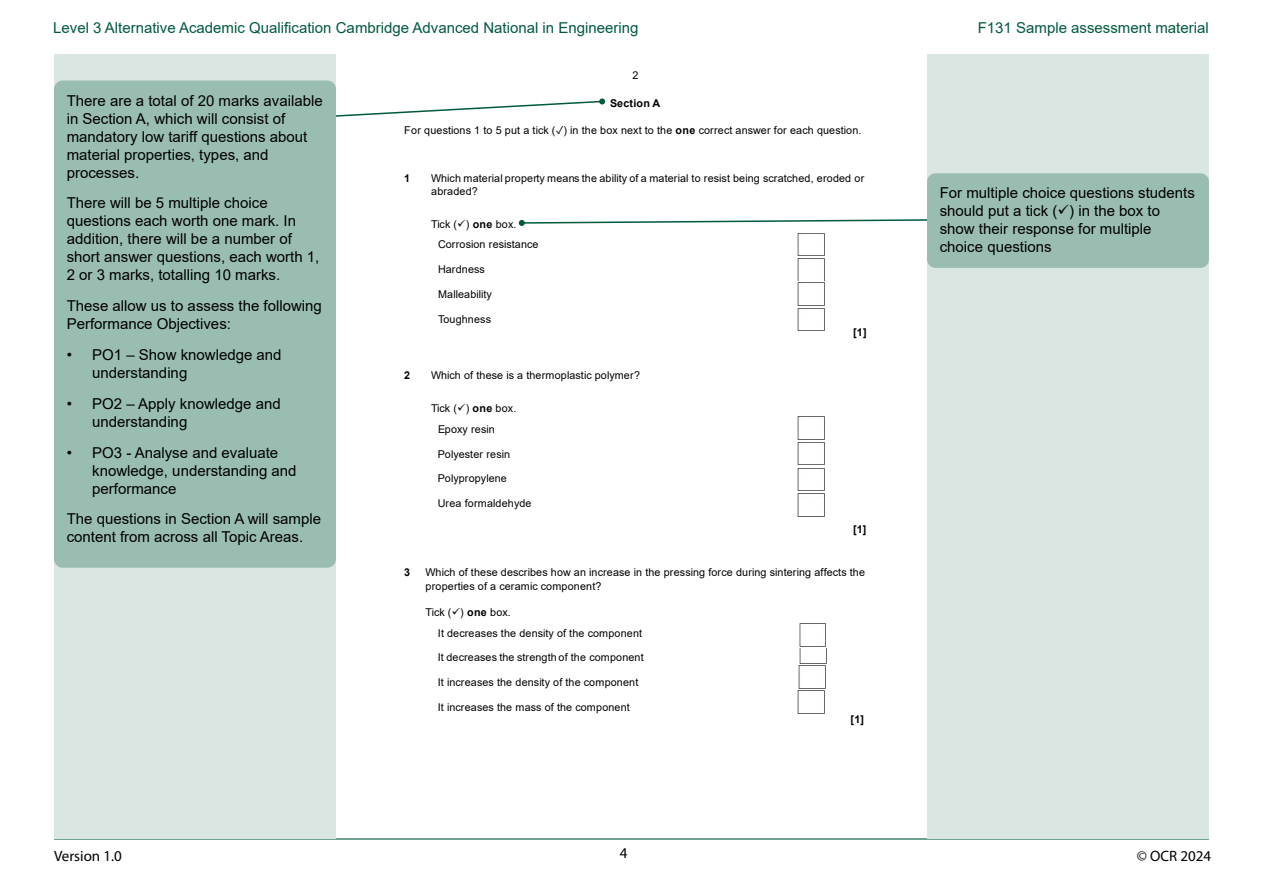
<style>
.page{position:relative;width:1263px;height:893px;background:#fff}
.page>*{position:absolute;margin:0;border:0;box-sizing:border-box;transform-origin:0 0}
.body_copy{font:15px/18px "Arial";color:#000}
.t1{font:15px "Arial";color:#015a3c}
.t2{font:15px "Myriad Pro";color:#000}
.t3{font:10.8px/20.7px "Arial";letter-spacing:.015em;color:#000}
.t4{font:700 10.8px "Arial";letter-spacing:.015em;color:#000}
.s1{font-weight:700}
</style>
<div class="page">
<hr style="left:54px;top:838px;width:1155px;height:1px;background:#015a3c">
<div style="left:927px;top:54px;width:282px;height:784px;background:#d9e6e2"></div>
<div style="left:54px;top:54px;width:282px;height:784px;background:#d9e6e2"></div>
<img style="left:797px;top:233px;width:28px;height:98px">
<img style="left:797px;top:416px;width:28px;height:101px">
<img style="left:797px;top:648px;width:30px;height:66px">
<img style="left:799px;top:623px;width:27px;height:24px">
<svg style="left:336px;top:98px;width:269px;height:19px"></svg>
<svg style="left:519px;top:219px;width:408px;height:7px"></svg>
<div style="left:54px;top:81px;width:282px;height:487px;background:#9abdb1;border-radius:9px"></div>
<div style="left:927px;top:173px;width:282px;height:95px;background:#9abdb1;border-radius:9px"></div>
<p class="t1" style="left:53px;top:18px;width:587px">Level 3 Alternative Academic Qualification Cambridge Advanced National in Engineering</p>
<p class="t1" style="left:978px;top:18px;width:232px">F131 Sample assessment material</p>
<p class="t3" style="left:633px;top:65px;width:7px">2</p>
<p class="t4" style="left:610px;top:96px;width:52px">Section A</p>
<p class="t3" style="left:404px;top:120px;width:459px">For questions 1 to 5 put a tick (✓) in the box next to the <span class="s1">one</span> correct answer for each question.</p>
<p class="t4" style="left:404px;top:171px;width:7px">1</p>
<p class="t3" style="left:431px;top:172px;width:435px;line-height:12.3px">Which material property means the ability of a material to resist being scratched, eroded or abraded?</p>
<p class="t3" style="left:438px;top:213px;width:102px;text-indent:-7px">Tick (✓) <span class="s1">one</span> box.<br>Corrosion resistance</p>
<p class="t3" style="left:438px;top:259px;width:48px">Hardness</p>
<p class="t3" style="left:438px;top:283px;width:55px">Malleability</p>
<p class="t3" style="left:438px;top:309px;width:55px">Toughness</p>
<p class="t4" style="left:853px;top:325px;width:15px">[1]</p>
<p class="t4" style="left:404px;top:368px;width:7px">2</p>
<p class="t3" style="left:431px;top:365px;width:210px">Which of these is a thermoplastic polymer?</p>
<p class="t3" style="left:438px;top:398px;width:80px;text-indent:-7px">Tick (✓) <span class="s1">one</span> box.<br>Epoxy resin</p>
<p class="t3" style="left:438px;top:443px;width:74px">Polyester resin</p>
<p class="t3" style="left:438px;top:468px;width:70px">Polypropylene</p>
<p class="t3" style="left:438px;top:493px;width:95px">Urea formaldehyde</p>
<p class="t4" style="left:853px;top:521px;width:15px">[1]</p>
<p class="t4" style="left:404px;top:564px;width:7px">3</p>
<p class="t3" style="left:426px;top:565px;width:441px;line-height:13.8px">Which of these describes how an increase in the pressing force during sintering affects the properties of a ceramic component?</p>
<p class="t3" style="left:438px;top:602px;width:206px;text-indent:-12px">Tick (✓) <span class="s1">one</span> box.<br>It decreases the density of the component</p>
<p class="t3" style="left:438px;top:647px;width:207px">It decreases the strength of the component</p>
<p class="t3" style="left:438px;top:672px;width:202px">It increases the density of the component</p>
<p class="t3" style="left:438px;top:697px;width:194px">It increases the mass of the component</p>
<p class="t4" style="left:851px;top:712px;width:15px">[1]</p>
<p class="body_copy" style="left:67px;top:91px;width:257px">There are a total of 20 marks available in Section A, which will consist of mandatory low tariff questions about material properties, types, and processes.</p>
<p class="body_copy" style="left:67px;top:194px;width:254px">There will be 5 multiple choice questions each worth one mark. In addition, there will be a number of short answer questions, each worth 1, 2 or 3 marks, totalling 10 marks.</p>
<p class="body_copy" style="left:67px;top:297px;width:257px">These allow us to assess the following<br>Performance Objectives:</p>
<p class="body_copy" style="left:92px;top:346px;width:191px;text-indent:-26px">• PO1 – Show knowledge and understanding</p>
<p class="body_copy" style="left:92px;top:394px;width:190px;text-indent:-26px">• PO2 – Apply knowledge and understanding</p>
<p class="body_copy" style="left:92px;top:443px;width:206px;text-indent:-26px">• PO3 - Analyse and evaluate knowledge, understanding and performance</p>
<p class="body_copy" style="left:67px;top:510px;width:256px">The questions in Section A will sample content from across all Topic Areas.</p>
<p class="body_copy" style="left:940px;top:184px;width:257px">For multiple choice questions students should put a tick (✓) in the box to show their response for multiple choice questions</p>
<p class="t2" style="left:54px;top:847px;width:69px">Version 1.0</p>
<p class="t2" style="left:620px;top:844px;width:9px">4</p>
<p class="t2" style="left:1137px;top:847px;width:76px">© OCR 2024</p>
</div>
